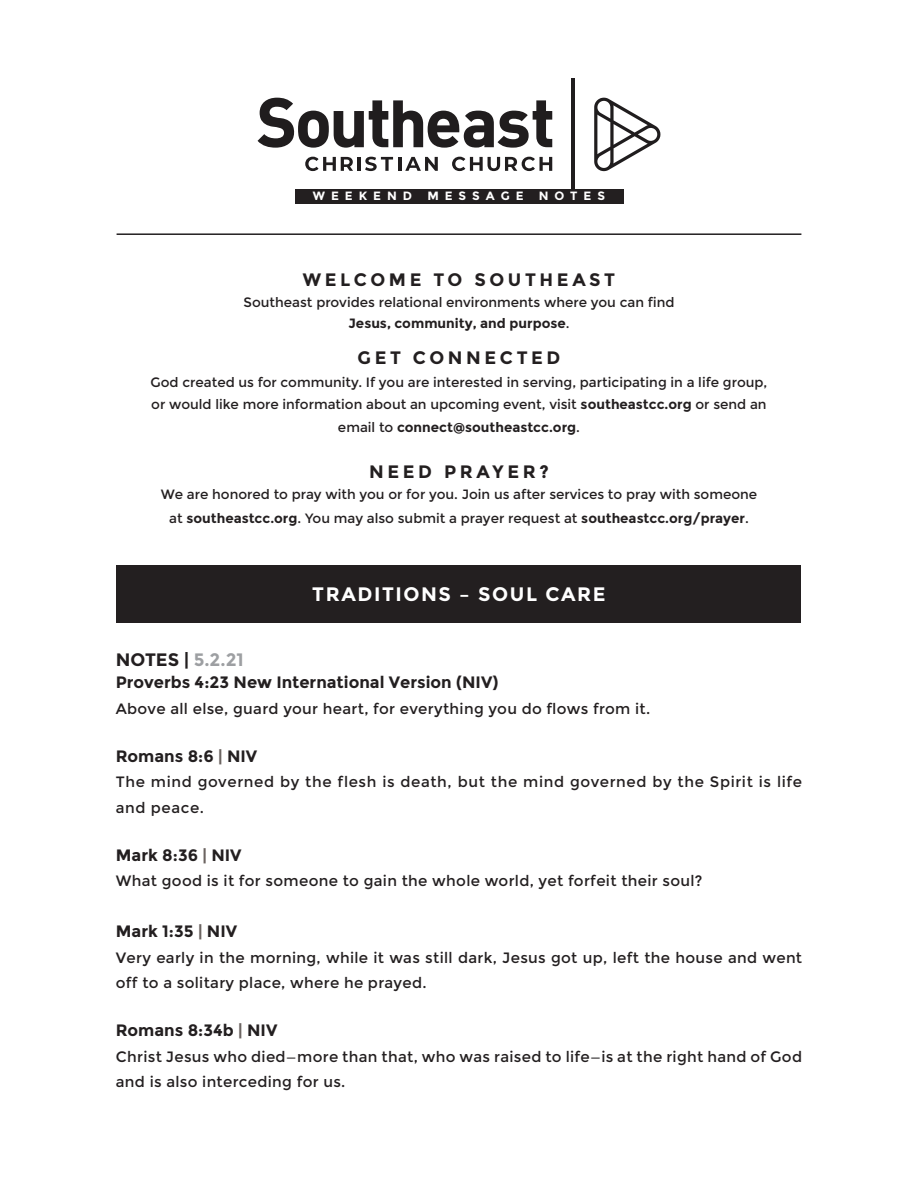
<style>
.page{position:relative;width:918px;height:1188px;background:#fff}
.page>*{position:absolute;margin:0;border:0;box-sizing:border-box;transform-origin:0 0}
.t1{font:700 19.5px "Montserrat";letter-spacing:.08em;color:#fff}
.t2{font:700 18px "Montserrat";letter-spacing:.2em;color:#231f20}
.t3{font:700 16.5px "Montserrat";color:#231f20}
.t4{font:15px/25.5px "Montserrat";letter-spacing:.02em;color:#231f20}
.t5{font:15px/25.5px "Montserrat";letter-spacing:.04em;color:#231f20}
.t6{font:13.5px/22.5px "Montserrat";color:#231f20;text-align:center}
.t7{font:700 12px "Montserrat";letter-spacing:.5em;color:#fff}
.s1{font-weight:700}
.s2{color:#9d9fa2}
.s3{color:#6b6360}
</style>
<div class="page">
<div style="left:117px;top:566px;width:684px;height:57px;background:#231f20"></div>
<hr style="left:117px;top:233px;width:684px;height:2px;background:#231f20">
<hr style="left:572px;top:78px;width:3px;height:112px;background:#201d1e">
<svg style="left:305px;top:157px;width:48px;height:14px"></svg>
<hr style="left:357px;top:157px;width:4px;height:14px;background:#201d1e">
<svg style="left:365px;top:157px;width:28px;height:14px"></svg>
<hr style="left:398px;top:157px;width:3px;height:14px;background:#201d1e">
<svg style="left:405px;top:157px;width:33px;height:14px"></svg>
<svg style="left:452px;top:157px;width:100px;height:14px"></svg>
<svg style="left:258px;top:98px;width:294px;height:50px"></svg>
<svg style="left:594px;top:98px;width:66px;height:73px"></svg>
<div style="left:295px;top:189px;width:328px;height:14px;background:#231f20"></div>
<p class="t7" style="left:313px;top:189px;width:101px">WEEKEND</p>
<p class="t7" style="left:427px;top:189px;width:98px">MESSAGE</p>
<p class="t7" style="left:539px;top:189px;width:68px">NOTES</p>
<h2 class="t2" style="left:303px;top:269px;width:314px">WELCOME TO SOUTHEAST</h2>
<p class="t6" style="left:244px;top:292px;width:432px;line-height:21px">Southeast provides relational environments where you can find<br><span class="s1">Jesus, community, and purpose</span>.</p>
<h2 class="t2" style="left:358px;top:347px;width:204px">GET CONNECTED</h2>
<p class="t6" style="left:151px;top:371px;width:618px">God created us for community. If you are interested in serving, participating in a life group, or would like more information about an upcoming event, visit <span class="s1">southeastcc.org</span> or send an email to <span class="s1">connect@southeastcc.org</span>.</p>
<h2 class="t2" style="left:369px;top:461px;width:181px">NEED PRAYER?</h2>
<p class="t6" style="left:161px;top:482px;width:598px;line-height:24.6px">We are honored to pray with you or for you. Join us after services to pray with someone at <span class="s1">southeastcc.org</span>. You may also submit a prayer request at <span class="s1">southeastcc.org/prayer</span>.</p>
<h1 class="t1" style="left:312px;top:582px;width:295px">TRADITIONS – SOUL CARE</h1>
<h2 class="t2" style="left:116px;top:648px;width:130px">NOTES | <span class="s2">5.2.21</span></h2>
<p class="t3" style="left:116px;top:672px;width:384px">Proverbs 4:23 New International Version (NIV)</p>
<p class="t4" style="left:116px;top:696px;width:536px">Above all else, guard your heart, for everything you do flows from it.</p>
<p class="t3" style="left:116px;top:746px;width:143px">Romans 8:6 <span class="s3">|</span> NIV</p>
<p class="t5" style="left:116px;top:769px;width:688px">The mind governed by the flesh is death, but the mind governed by the Spirit is life and peace.</p>
<p class="t3" style="left:116px;top:845px;width:127px">Mark 8:36 <span class="s3">|</span> NIV</p>
<p class="t4" style="left:116px;top:868px;width:588px">What good is it for someone to gain the whole world, yet forfeit their soul?</p>
<p class="t3" style="left:116px;top:921px;width:123px">Mark 1:35 <span class="s3">|</span> NIV</p>
<p class="t4" style="left:116px;top:945px;width:688px">Very early in the morning, while it was still dark, Jesus got up, left the house and went off to a solitary place, where he prayed.</p>
<p class="t3" style="left:116px;top:1020px;width:163px">Romans 8:34b <span class="s3">|</span> NIV</p>
<p class="t4" style="left:116px;top:1044px;width:688px">Christ Jesus who died—more than that, who was raised to life—is at the right hand of God and is also interceding for us.</p>
</div>
